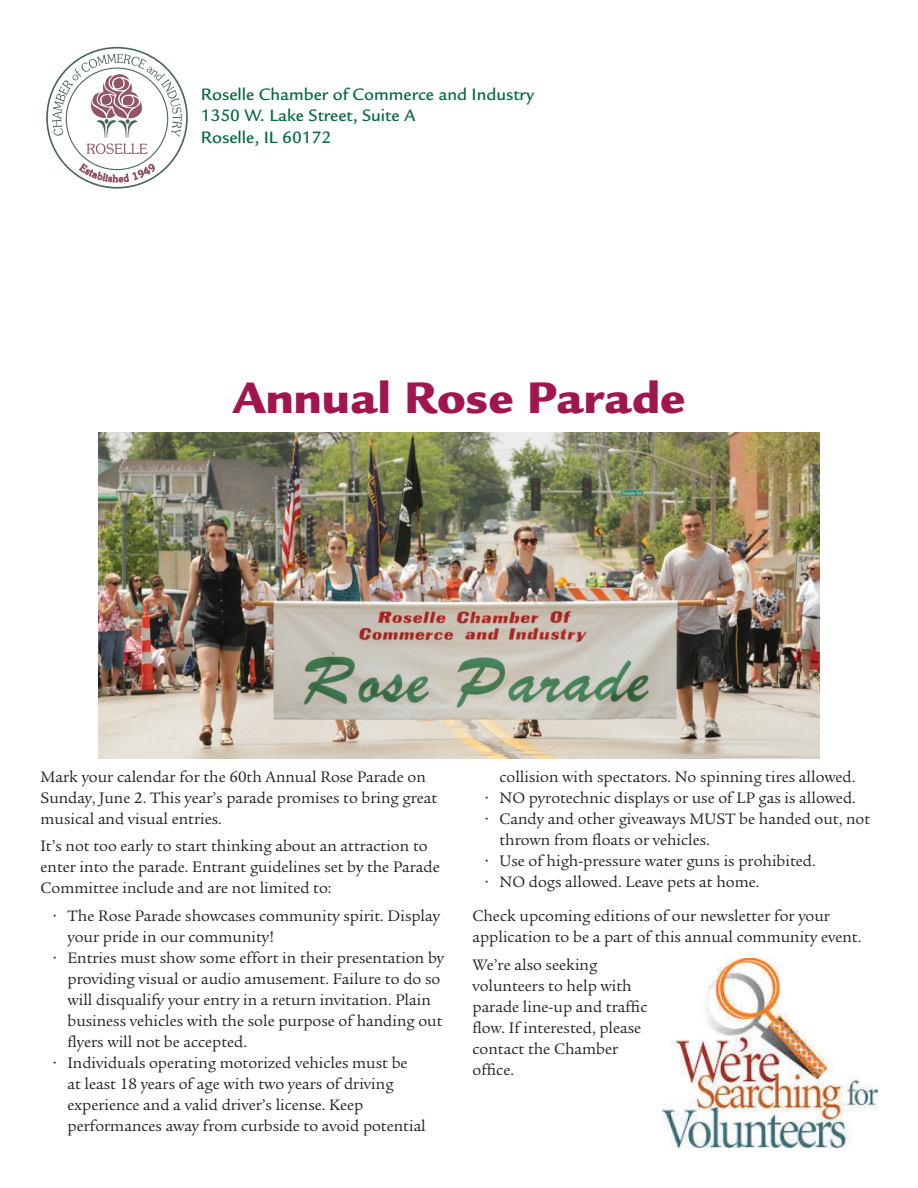
<style>
.page{position:relative;width:918px;height:1188px;background:#fff}
.page>*{position:absolute;margin:0;border:0;box-sizing:border-box;transform-origin:0 0}
.t1{font:900 48px "Legacy Sans";color:#a01750}
.t2{font:500 18px/21.6px "Legacy Sans";color:#056a42}
.t3{font:16.5px/21px "Legacy Serif";color:#231f20}
</style>
<div class="page">
<svg style="left:52px;top:54px;width:130px;height:100px"></svg>
<svg style="left:79px;top:164px;width:76px;height:19px"></svg>
<img style="left:663px;top:958px;width:215px;height:190px">
<img style="left:98px;top:432px;width:722px;height:327px">
<p class="t2" style="left:201px;top:83px;width:335px">Roselle Chamber of Commerce and Industry<br>1350 W. Lake Street, Suite A<br>Roselle, IL 60172</p>
<h1 class="t1" style="left:233px;top:369px;width:454px">Annual Rose Parade</h1>
<p class="t3" style="left:40px;top:766px;width:398px">Mark your calendar for the 60th Annual Rose Parade on<br>Sunday, June 2. This year’s parade promises to bring great musical and visual entries.</p>
<p class="t3" style="left:40px;top:836px;width:401px">It’s not too early to start thinking about an attraction to enter into the parade. Entrant guidelines set by the Parade<br>Committee include and are not limited to:</p>
<p class="t3" style="left:67px;top:906px;width:374px;text-indent:-13px">• The Rose Parade showcases community spirit. Display your pride in our community!</p>
<p class="t3" style="left:67px;top:948px;width:378px;text-indent:-13px">• Entries must show some effort in their presentation by providing visual or audio amusement. Failure to do so will disqualify your entry in a return invitation. Plain business vehicles with the sole purpose of handing out flyers will not be accepted.</p>
<p class="t3" style="left:67px;top:1053px;width:360px;text-indent:-13px">• Individuals operating motorized vehicles must be<br>at least 18 years of age with two years of driving experience and a valid driver’s license. Keep performances away from curbside to avoid potential</p>
<p class="t3" style="left:499px;top:766px;width:358px">collision with spectators. No spinning tires allowed.</p>
<p class="t3" style="left:486px;top:787px;width:371px">• NO pyrotechnic displays or use of LP gas is allowed.</p>
<p class="t3" style="left:499px;top:808px;width:372px;text-indent:-13px">• Candy and other giveaways MUST be handed out, not thrown from floats or vehicles.</p>
<p class="t3" style="left:486px;top:850px;width:331px">• Use of high-pressure water guns is prohibited.</p>
<p class="t3" style="left:473px;top:864px;width:359px;line-height:34.5px;text-indent:13px">• NO dogs allowed. Leave pets at home.<br>Check upcoming editions of our newsletter for your</p>
<p class="t3" style="left:473px;top:923px;width:390px;line-height:27.8px">application to be a part of this annual community event.<br>We’re also seeking</p>
<p class="t3" style="left:473px;top:975px;width:176px">volunteers to help with parade line-up and traffic flow. If interested, please contact the Chamber office.</p>
</div>
